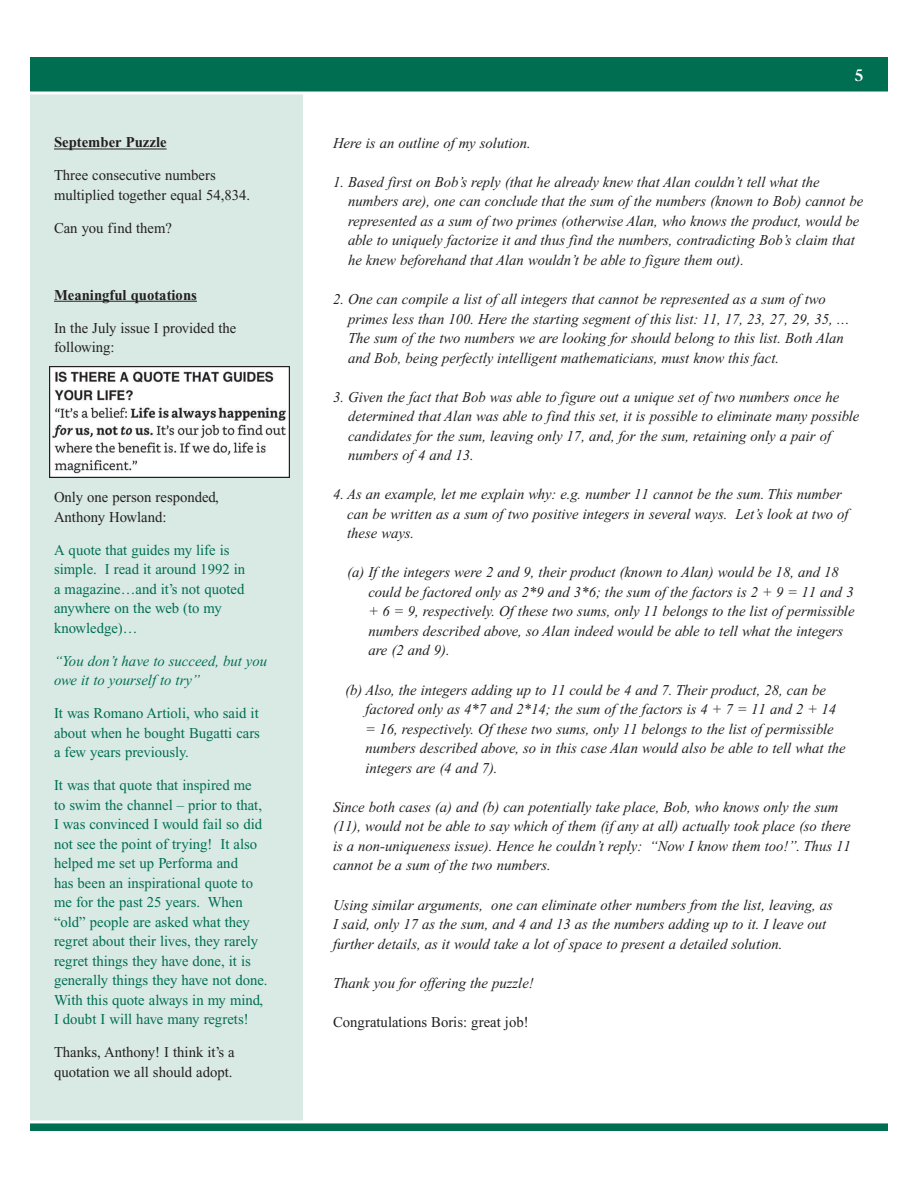
<style>
.page{position:relative;width:918px;height:1188px;background:#fff}
.page>*{position:absolute;margin:0;border:0;box-sizing:border-box;transform-origin:0 0}
.t1{font:600 16.5px "Stone Serif";color:#fff}
.t2{font:italic 15px/19.5px "Times New Roman";color:#231f20}
.t3{font:15px/19.5px "Times New Roman";color:#006e51}
.t4{font:15px/19.5px "Times New Roman";color:#231f20}
.t5{font:italic 15px/19.5px "Times New Roman";color:#006e51}
.t6{font:700 15px "Times New Roman";color:#231f20}
</style>
<div class="page">
<div style="left:27px;top:84px;width:279px;height:1050px;background:#d9eae5;border:3px solid #fff"></div>
<div style="left:27px;top:54px;width:864px;height:40px;background:#006e51;border:3px solid #fff"></div>
<div style="left:27px;top:1120px;width:864px;height:14px;background:#006e51;border:3px solid #fff"></div>
<hr style="left:54px;top:149px;width:113px;height:1px;background:#231f20">
<hr style="left:54px;top:301px;width:143px;height:1px;background:#231f20">
<img style="left:49px;top:366px;width:240px;height:111px">
<p class="t6" style="left:54px;top:134px;width:114px">September Puzzle</p>
<p class="t4" style="left:54px;top:166px;width:198px">Three consecutive numbers multiplied together equal 54,834.</p>
<p class="t4" style="left:54px;top:218px;width:120px">Can you find them?</p>
<p class="t6" style="left:54px;top:286px;width:144px">Meaningful quotations</p>
<p class="t4" style="left:54px;top:318px;width:184px">In the July issue I provided the following:</p>
<p class="t4" style="left:54px;top:488px;width:166px">Only one person responded,<br>Anthony Howland:</p>
<p class="t3" style="left:54px;top:540px;width:193px">A quote that guides my life is simple. I read it around 1992 in a magazine…and it’s not quoted anywhere on the web (to my knowledge)…</p>
<p class="t5" style="left:54px;top:651px;width:215px">“You don’t have to succeed, but you owe it to yourself to try”</p>
<p class="t3" style="left:54px;top:704px;width:208px;text-align:justify">It was Romano Artioli, who said it about when he bought Bugatti cars a few years previously.</p>
<p class="t3" style="left:54px;top:776px;width:215px">It was that quote that inspired me<br>to swim the channel – prior to that, I was convinced I would fail so did not see the point of trying! It also helped me set up Performa and<br>has been an inspirational quote to me for the past 25 years. When “old” people are asked what they regret about their lives, they rarely regret things they have done, it is generally things they have not done.<br>With this quote always in my mind, I doubt I will have many regrets!</p>
<p class="t4" style="left:54px;top:1043px;width:182px">Thanks, Anthony! I think it’s a quotation we all should adopt.</p>
<p class="t1" style="left:854px;top:65px;width:11px">5</p>
<p class="t2" style="left:333px;top:133px;width:199px">Here is an outline of my solution.</p>
<p class="t2" style="left:348px;top:172px;width:517px;text-indent:-15px">1. Based first on Bob’s reply (that he already knew that Alan couldn’t tell what the numbers are), one can conclude that the sum of the numbers (known to Bob) cannot be represented as a sum of two primes (otherwise Alan, who knows the product, would be able to uniquely factorize it and thus find the numbers, contradicting Bob’s claim that he knew beforehand that Alan wouldn’t be able to figure them out).</p>
<p class="t2" style="left:348px;top:289px;width:503px;text-indent:-15px">2. One can compile a list of all integers that cannot be represented as a sum of two primes less than 100. Here the starting segment of this list: 11, 17, 23, 27, 29, 35, … The sum of the two numbers we are looking for should belong to this list. Both Alan and Bob, being perfectly intelligent mathematicians, must know this fact.</p>
<p class="t2" style="left:348px;top:387px;width:513px;text-indent:-15px">3. Given the fact that Bob was able to figure out a unique set of two numbers once he determined that Alan was able to find this set, it is possible to eliminate many possible candidates for the sum, leaving only 17, and, for the sum, retaining only a pair of numbers of 4 and 13.</p>
<p class="t2" style="left:347px;top:485px;width:503px;text-indent:-14px">4. As an example, let me explain why: e.g. number 11 cannot be the sum. This number can be written as a sum of two positive integers in several ways. Let’s look at two of these ways.</p>
<p class="t2" style="left:368px;top:563px;width:488px;text-indent:-21px">(a) If the integers were 2 and 9, their product (known to Alan) would be 18, and 18 could be factored only as 2*9 and 3*6; the sum of the factors is 2 + 9 = 11 and 3 + 6 = 9, respectively. Of these two sums, only 11 belongs to the list of permissible numbers described above, so Alan indeed would be able to tell what the integers are (2 and 9).</p>
<p class="t2" style="left:365px;top:680px;width:482px;text-indent:-20px">(b) Also, the integers adding up to 11 could be 4 and 7. Their product, 28, can be factored only as 4*7 and 2*14; the sum of the factors is 4 + 7 = 11 and 2 + 14 = 16, respectively. Of these two sums, only 11 belongs to the list of permissible numbers described above, so in this case Alan would also be able to tell what the integers are (4 and 7).</p>
<p class="t2" style="left:333px;top:797px;width:519px">Since both cases (a) and (b) can potentially take place, Bob, who knows only the sum (11), would not be able to say which of them (if any at all) actually took place (so there is a non-uniqueness issue). Hence he couldn’t reply: “Now I know them too!”. Thus 11 cannot be a sum of the two numbers.</p>
<p class="t2" style="left:333px;top:895px;width:501px">Using similar arguments, one can eliminate other numbers from the list, leaving, as<br>I said, only 17 as the sum, and 4 and 13 as the numbers adding up to it. I leave out further details, as it would take a lot of space to present a detailed solution.</p>
<p class="t2" style="left:333px;top:973px;width:202px">Thank you for offering the puzzle!</p>
<p class="t4" style="left:333px;top:1012px;width:197px">Congratulations Boris: great job!</p>
</div>
